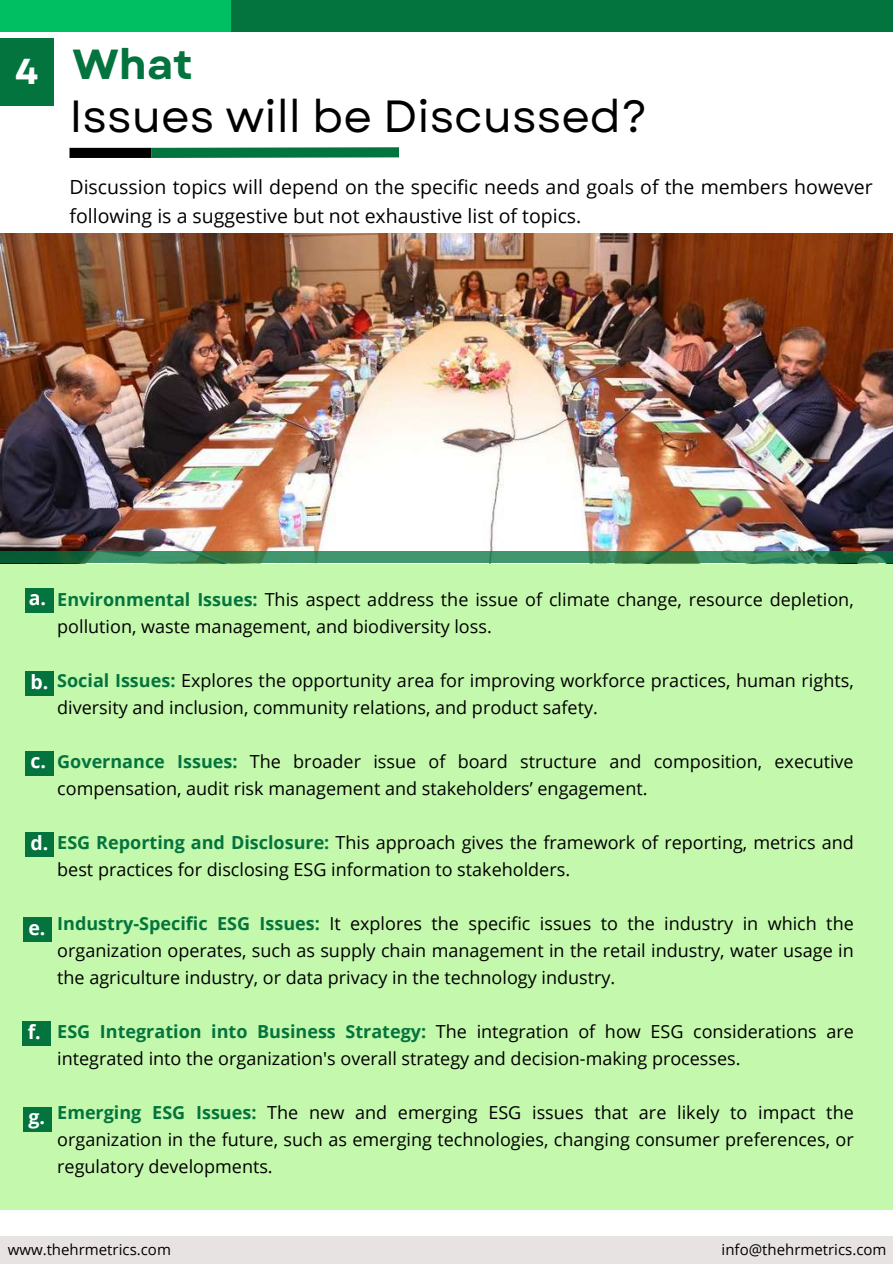
<style>
.page{position:relative;width:893px;height:1264px;background:#fff}
.page>*{position:absolute;margin:0;border:0;box-sizing:border-box;transform-origin:0 0}
.t1{font:45px "Garet";color:#000}
.t2{font:700 42px "Garet";color:#04743e}
.t3{font:700 36px "Garet";color:#fff}
.t4{font:19.5px/28.2px "Open Sans";color:#000}
.t5{font:700 19.5px "Open Sans";color:#fff}
.t6{font:18px/27px "Open Sans";color:#000}
.t7{font:15px "Open Sans";color:#000}
.s1{font-weight:700;color:#04743e}
</style>
<div class="page">
<div style="left:0;top:563px;width:892px;height:646px;background:#c4f8ad"></div>
<img style="left:0;top:234px;width:892px;height:317px">
<div style="left:25px;top:671px;width:29px;height:24px;background:#04743e"></div>
<svg style="left:0;top:551px;width:892px;height:12px;background:#35845a"></svg>
<div style="left:69px;top:148px;width:82px;height:10px;background:#000"></div>
<svg style="left:141px;top:147px;width:259px;height:11px;background:#187b4b"></svg>
<div style="left:231px;top:0;width:661px;height:32px;background:#04743e"></div>
<div style="left:0;top:0;width:231px;height:32px;background:#00bf63"></div>
<div style="left:0;top:1236px;width:892px;height:27px;background:#e8e3e3"></div>
<div style="left:25px;top:588px;width:29px;height:24px;background:#04743e"></div>
<div style="left:25px;top:751px;width:29px;height:24px;background:#04743e"></div>
<div style="left:25px;top:832px;width:29px;height:24px;background:#04743e"></div>
<div style="left:23px;top:917px;width:29px;height:24px;background:#04743e"></div>
<div style="left:22px;top:1021px;width:29px;height:24px;background:#04743e"></div>
<div style="left:23px;top:1107px;width:29px;height:24px;background:#04743e"></div>
<div style="left:0;top:38px;width:53px;height:68px;background:#04743e"></div>
<h3 class="t3" style="left:15px;top:45px;width:25px">4</h3>
<h2 class="t2" style="left:72px;top:34px;width:122px">What</h2>
<h1 class="t1" style="left:69px;top:84px;width:579px">Issues will be Discussed?</h1>
<p class="t4" style="left:69px;top:173px;width:804px">Discussion topics will depend on the specific needs and goals of the members however following is a suggestive but not exhaustive list of topics.</p>
<p class="t5" style="left:29px;top:584px;width:19px">a.</p>
<p class="t5" style="left:30px;top:668px;width:19px">b.</p>
<p class="t5" style="left:30px;top:747px;width:17px">c.</p>
<p class="t5" style="left:30px;top:829px;width:19px">d.</p>
<p class="t5" style="left:28px;top:914px;width:19px">e.</p>
<p class="t5" style="left:28px;top:1017px;width:15px">f.</p>
<p class="t5" style="left:28px;top:1103px;width:18px">g.</p>
<p class="t6" style="left:57px;top:585px;width:798px"><span class="s1">Environmental Issues:</span> This aspect address the issue of climate change, resource depletion, pollution, waste management, and biodiversity loss.</p>
<p class="t6" style="left:57px;top:666px;width:798px"><span class="s1">Social Issues:</span> Explores the opportunity area for improving workforce practices, human rights, diversity and inclusion, community relations, and product safety.</p>
<p class="t6" style="left:57px;top:747px;width:797px"><span class="s1">Governance Issues:</span> The broader issue of board structure and composition, executive compensation, audit risk management and stakeholders’ engagement.</p>
<p class="t6" style="left:57px;top:828px;width:798px"><span class="s1">ESG Reporting and Disclosure:</span> This approach gives the framework of reporting, metrics and best practices for disclosing ESG information to stakeholders.</p>
<p class="t6" style="left:57px;top:909px;width:798px;text-align:justify"><span class="s1">Industry-Specific ESG Issues:</span> It explores the specific issues to the industry in which the organization operates, such as supply chain management in the retail industry, water usage in the agriculture industry, or data privacy in the technology industry.</p>
<p class="t6" style="left:57px;top:1017px;width:798px"><span class="s1">ESG Integration into Business Strategy:</span> The integration of how ESG considerations are integrated into the organization's overall strategy and decision-making processes.</p>
<p class="t6" style="left:57px;top:1098px;width:798px;text-align:justify"><span class="s1">Emerging ESG Issues:</span> The new and emerging ESG issues that are likely to impact the organization in the future, such as emerging technologies, changing consumer preferences, or regulatory developments.</p>
<p class="t7" style="left:8px;top:1239px;width:165px">www.thehrmetrics.com</p>
<p class="t7" style="left:721px;top:1239px;width:166px">info@thehrmetrics.com</p>
</div>
